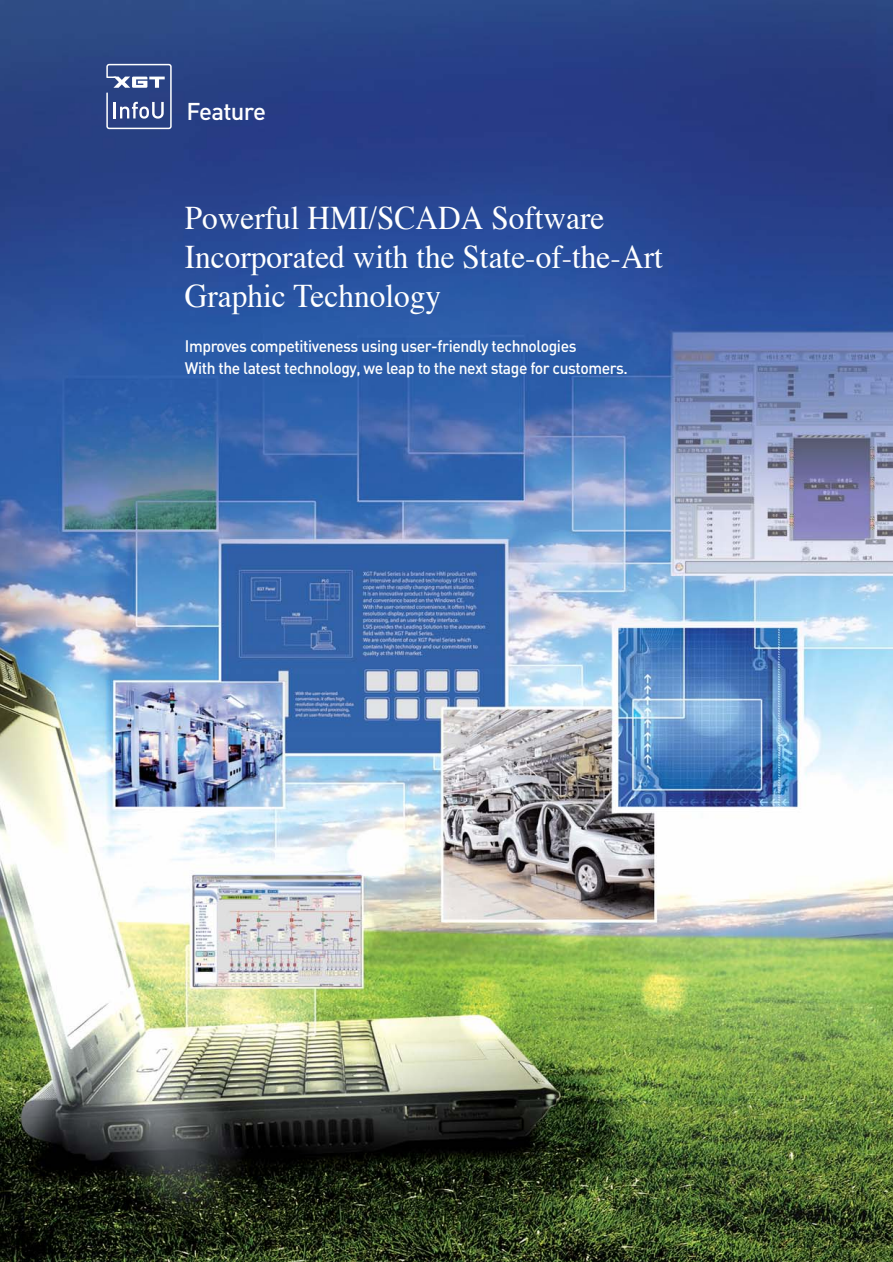
<style>
.page{position:relative;width:893px;height:1262px;background:#fff}
.page>*{position:absolute;margin:0;border:0;box-sizing:border-box;transform-origin:0 0}
.t1{font:33px/39px "Times";color:#fff;scale:.95 1}
.t2{font:500 24px "DIN";letter-spacing:-.025em;color:#fff}
.t3{font:500 16.5px/22.5px "DIN";letter-spacing:-.025em;color:#fff;scale:.95 1}
</style>
<div class="page">
<img style="left:0;top:0;width:892px;height:1262px">
<svg style="left:106px;top:64px;width:66px;height:65px"></svg>
<h2 class="t2" style="left:186px;top:96px;width:81px">Feature</h2>
<h1 class="t1" style="left:185px;top:202px;width:504px">Powerful HMI/SCADA Software<br>Incorporated with the State-of-the-Art<br>Graphic Technology</h1>
<p class="t3" style="left:185px;top:334px;width:468px">Improves competitiveness using user-friendly technologies<br>With the latest technology, we leap to the next stage for customers.</p>
</div>
